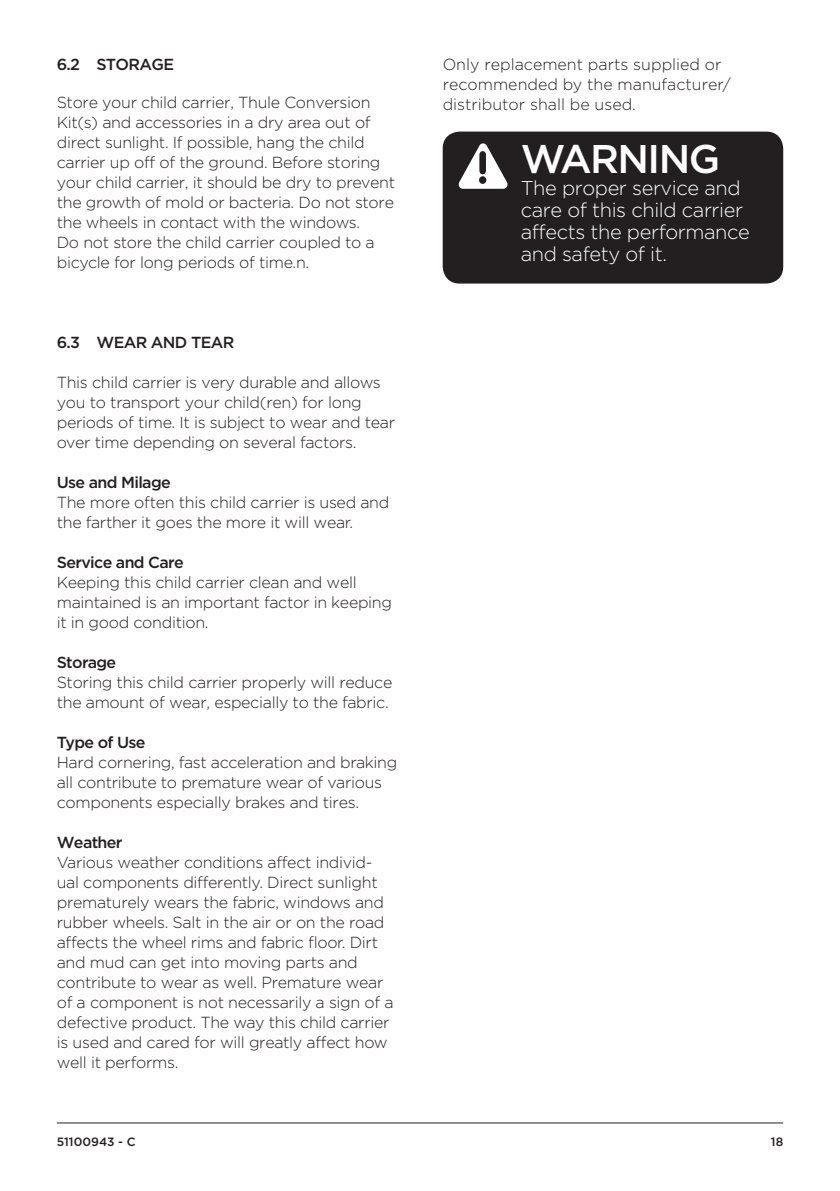
<style>
.page{position:relative;width:840px;height:1191px;background:#fff}
.page>*{position:absolute;margin:0;border:0;box-sizing:border-box;transform-origin:0 0}
.t1{font:500 40px "Thule";letter-spacing:-.04em;color:#fff}
.t2{font:300 20px/22px "Thule";letter-spacing:-.02em;color:#fff}
.t3{font:300 16px/20px "Thule";letter-spacing:-.02em;color:#231f20}
.t4{font:300 16px/20px "Thule";color:#231f20}
.t5{font:500 16px "Thule";letter-spacing:-.04em;color:#231f20}
.t6{font:500 12px "Thule";color:#231f20}
</style>
<div class="page">
<div style="left:442px;top:132px;width:340px;height:151px;background:#231f20;border-radius:17px"></div>
<svg style="left:458px;top:143px;width:49px;height:46px"></svg>
<hr style="left:57px;top:1122px;width:725px;height:1px;background:#231f20">
<p class="t5" style="left:57px;top:53px;width:119px">6.2 STORAGE</p>
<p class="t3" style="left:57px;top:91px;width:339px">Store your child carrier, Thule Conversion Kit(s) and accessories in a dry area out of direct sunlight. If possible, hang the child carrier up off of the ground. Before storing your child carrier, it should be dry to prevent the growth of mold or bacteria. Do not store the wheels in contact with the windows.<br>Do not store the child carrier coupled to a bicycle for long periods of time.n.</p>
<p class="t5" style="left:57px;top:331px;width:179px">6.3 WEAR AND TEAR</p>
<p class="t3" style="left:57px;top:371px;width:340px">This child carrier is very durable and allows you to transport your child(ren) for long periods of time. It is subject to wear and tear over time depending on several factors.</p>
<p class="t5" style="left:57px;top:471px;width:115px">Use and Milage</p>
<p class="t3" style="left:57px;top:491px;width:334px">The more often this child carrier is used and the farther it goes the more it will wear.</p>
<p class="t5" style="left:57px;top:551px;width:128px">Service and Care</p>
<p class="t3" style="left:57px;top:571px;width:336px">Keeping this child carrier clean and well maintained is an important factor in keeping it in good condition.</p>
<p class="t5" style="left:57px;top:651px;width:61px">Storage</p>
<p class="t3" style="left:57px;top:671px;width:337px">Storing this child carrier properly will reduce the amount of wear, especially to the fabric.</p>
<p class="t5" style="left:57px;top:731px;width:90px">Type of Use</p>
<p class="t3" style="left:57px;top:751px;width:342px">Hard cornering, fast acceleration and braking all contribute to premature wear of various components especially brakes and tires.</p>
<p class="t5" style="left:57px;top:831px;width:67px">Weather</p>
<p class="t3" style="left:57px;top:851px;width:329px">Various weather conditions affect individ&shy;ual components differently. Direct sunlight prematurely wears the fabric, windows and rubber wheels. Salt in the air or on the road</p>
<p class="t3" style="left:57px;top:931px;width:338px">affects the wheel rims and fabric floor. Dirt and mud can get into moving parts and contribute to wear as well. Premature wear of a component is not necessarily a sign of a defective product. The way this child carrier is used and cared for will greatly affect how well it performs.</p>
<p class="t4" style="left:442px;top:53px;width:289px">Only replacement parts supplied or recommended by the manufacturer/ distributor shall be used.</p>
<p class="t1" style="left:520px;top:133px;width:201px">WARNING</p>
<p class="t2" style="left:520px;top:176px;width:230px">The proper service and care of this child carrier affects the performance and safety of it.</p>
<p class="t6" style="left:57px;top:1133px;width:80px">51100943 - C</p>
<p class="t6" style="left:770px;top:1133px;width:14px">18</p>
</div>
